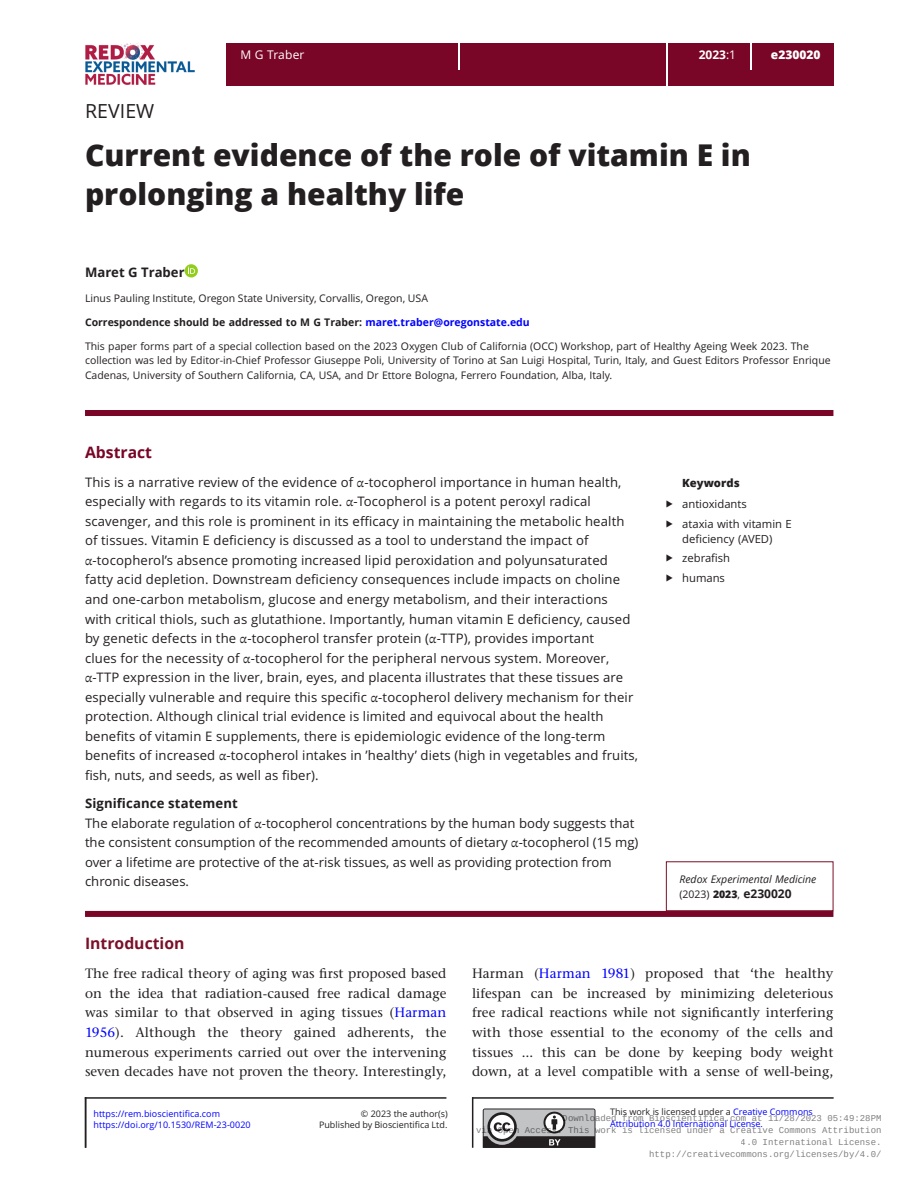
<style>
.page{position:relative;width:919px;height:1187px;background:#fff}
.page>*{position:absolute;margin:0;border:0;box-sizing:border-box;transform-origin:0 0}
.CT{font:800 30px/39px "Open Sans";color:#231f20}
.AT{font:19.5px "Open Sans";letter-spacing:.005em;color:#231f20}
.H1_Rule{font:700 15.75px "Open Sans";color:#7a0f28}
.ABS_H{font:700 15.75px "Open Sans";color:#7a0627}
.TXT{font:500 13.5px/19.5px "Stone Serif ITC Pro";letter-spacing:.005em;color:#231f20;text-align:justify}
.ABS_TXT{font:13.2px/19.5px "Open Sans";letter-spacing:.01em;color:#231f20}
.ABS_TXT_L{font:13.2px/19.5px "Open Sans";color:#231f20}
.ABS_TXT-2{font:700 13.2px "Open Sans";letter-spacing:.01em;color:#231f20}
.AU{font:700 13.2px "Open Sans";color:#231f20}
.t1{font:12px "Open Sans";letter-spacing:.015em;color:#fff}
.t2{font:800 12px "Open Sans";color:#fff}
.t3{font:700 12px "Open Sans";color:#fff}
.t4{font:11.25px/15px "Open Sans";color:#231f20}
.Keywords_Head{font:800 11.25px "Open Sans";color:#231f20}
.FN{font:10.5px/14.7px "Open Sans";color:#231f20}
.Corres{font:700 10.5px "Open Sans";color:#231f20}
.Address{font:10.5px "Open Sans";color:#231f20}
.Corres-2{font:italic 10.5px/14.7px "Open Sans";color:#231f20}
.t5{font:9px/12px "Liberation Mono";color:rgb(0 0 0/.5);text-align:right}
.t6{font:9px "Open Sans";letter-spacing:.005em;color:#00f}
.t7{font:9px "Open Sans";color:#231f20}
.s1{font-weight:400}
.s2{color:#00f}
.s3{font-family:"STIX Two Text"}
.s4{font-style:normal}
.s5{font-weight:800;font-style:normal}
.s6{font-weight:700;font-style:normal;font-size:12px}
</style>
<div class="page">
<div style="left:226px;top:43px;width:607px;height:42px;background:#7a0627"></div>
<hr style="left:666px;top:43px;width:1px;height:42px;background:#fff">
<hr style="left:458px;top:43px;width:2px;height:27px;background:#fff">
<svg style="left:750px;top:43px;width:1px;height:27px"></svg>
<img style="left:85px;top:43px;width:109px;height:42px">
<div style="left:185px;top:264px;width:13px;height:13px;background:#92cd1d;border-radius:50%"></div>
<svg style="left:188px;top:266px;width:7px;height:8px"></svg>
<div style="left:85px;top:410px;width:748px;height:6px;background:#7a0627"></div>
<div style="left:85px;top:910px;width:748px;height:6px;background:#7a0627"></div>
<div style="left:666px;top:861px;width:167px;height:50px;border:1px solid #7a0f28"></div>
<svg style="left:482px;top:1108px;width:113px;height:39px;background:#919091"></svg>
<hr style="left:85px;top:1097px;width:361px;height:1px;background:#231f20">
<hr style="left:85px;top:1097px;width:1px;height:50px;background:#231f20">
<hr style="left:472px;top:1097px;width:1px;height:50px;background:#231f20">
<hr style="left:472px;top:1097px;width:361px;height:1px;background:#231f20">
<p class="t1" style="left:240px;top:47px;width:65px">M G Traber</p>
<p class="t3" style="left:698px;top:46px;width:39px">2023<span class="s1">:1</span></p>
<p class="t2" style="left:771px;top:46px;width:51px">e230020</p>
<p class="AT" style="left:85px;top:97px;width:71px">REVIEW</p>
<p class="CT" style="left:85px;top:134px;width:667px">Current evidence of the role of vitamin E in prolonging a healthy life</p>
<p class="AU" style="left:85px;top:263px;width:101px">Maret G Traber</p>
<p class="Address" style="left:85px;top:291px;width:344px">Linus Pauling Institute, Oregon State University, Corvallis, Oregon, USA</p>
<p class="Corres" style="left:85px;top:314px;width:446px">Correspondence should be addressed to M G Traber: <span class="s2">maret.traber@oregonstate.edu</span></p>
<p class="FN" style="left:85px;top:338px;width:747px">This paper forms part of a special collection based on the 2023 Oxygen Club of California (OCC) Workshop, part of Healthy Ageing Week 2023. The collection was led by Editor-in-Chief Professor Giuseppe Poli, University of Torino at San Luigi Hospital, Turin, Italy, and Guest Editors Professor Enrique<br>Cadenas, University of Southern California, CA, USA, and Dr Ettore Bologna, Ferrero Foundation, Alba, Italy.</p>
<p class="ABS_H" style="left:85px;top:441px;width:69px">Abstract</p>
<p class="ABS_TXT" style="left:85px;top:472px;width:554px">This is a narrative review of the evidence of <span class="s3">α</span>-tocopherol importance in human health, especially with regards to its vitamin role. <span class="s3">α</span>-Tocopherol is a potent peroxyl radical scavenger, and this role is prominent in its efficacy in maintaining the metabolic health of tissues. Vitamin E deficiency is discussed as a tool to understand the impact of <span class="s3">α</span>-tocopherol’s absence promoting increased lipid peroxidation and polyunsaturated fatty acid depletion. Downstream deficiency consequences include impacts on choline and one-carbon metabolism, glucose and energy metabolism, and their interactions<br>with critical thiols, such as glutathione. Importantly, human vitamin E deficiency, caused by genetic defects in the <span class="s3">α</span>-tocopherol transfer protein (<span class="s3">α</span>-TTP), provides important<br>clues for the necessity of <span class="s3">α</span>-tocopherol for the peripheral nervous system. Moreover, <span class="s3">α</span>-TTP expression in the liver, brain, eyes, and placenta illustrates that these tissues are especially vulnerable and require this specific <span class="s3">α</span>-tocopherol delivery mechanism for their protection. Although clinical trial evidence is limited and equivocal about the health benefits of vitamin E supplements, there is epidemiologic evidence of the long-term benefits of increased <span class="s3">α</span>-tocopherol intakes in ’healthy’ diets (high in vegetables and fruits, fish, nuts, and seeds, as well as fiber).</p>
<p class="ABS_TXT-2" style="left:85px;top:794px;width:154px">Significance statement</p>
<p class="ABS_TXT_L" style="left:85px;top:812px;width:555px">The elaborate regulation of <span class="s3">α</span>-tocopherol concentrations by the human body suggests that the consistent consumption of the recommended amounts of dietary <span class="s3">α</span>-tocopherol (15 mg) over a lifetime are protective of the at-risk tissues, as well as providing protection from chronic diseases.</p>
<p class="Keywords_Head" style="left:682px;top:474px;width:59px">Keywords</p>
<p class="t4" style="left:682px;top:496px;width:66px">antioxidants</p>
<p class="t4" style="left:682px;top:516px;width:111px">ataxia with vitamin E deficiency (AVED)</p>
<p class="t4" style="left:682px;top:550px;width:50px">zebrafish</p>
<p class="t4" style="left:682px;top:570px;width:44px">humans</p>
<p class="Corres-2" style="left:679px;top:871px;width:138px">Redox Experimental Medicine <span class="s4">(2023)</span> <span class="s5">2023</span><span class="s4">,</span> <span class="s6">e230020</span></p>
<p class="H1_Rule" style="left:85px;top:932px;width:101px">Introduction</p>
<p class="TXT" style="left:85px;top:964px;width:363px">The free radical theory of aging was first proposed based on the idea that radiation-caused free radical damage was similar to that observed in aging tissues (<span class="s2">Harman 1956</span>). Although the theory gained adherents, the numerous experiments carried out over the intervening seven decades have not proven the theory. Interestingly,</p>
<p class="TXT" style="left:472px;top:964px;width:363px">Harman (<span class="s2">Harman 1981</span>) proposed that ‘the healthy lifespan can be increased by minimizing deleterious free radical reactions while not significantly interfering with those essential to the economy of the cells and tissues … this can be done by keeping body weight down, at a level compatible with a sense of well-being,</p>
<p class="t7" style="left:610px;top:1105px;width:204px">This work is licensed under a <span class="s2">Creative Commons</span></p>
<p class="t7" style="left:361px;top:1107px;width:88px">© 2023 the author(s)</p>
<p class="t6" style="left:93px;top:1107px;width:128px">https://rem.bioscientifica.com</p>
<p class="t5" style="left:476px;top:1112px;width:407px">Downloaded from Bioscientifica.com at 11/28/2023 05:49:28PM<br>via Open Access. This work is licensed under a Creative Commons Attribution 4.0 International License.<br>http://creativecommons.org/licenses/by/4.0/</p>
<p class="t7" style="left:319px;top:1118px;width:130px">Published by Bioscientifica Ltd.</p>
<p class="t6" style="left:610px;top:1116px;width:154px">Attribution 4.0 International License.</p>
<p class="t6" style="left:94px;top:1118px;width:159px">https://doi.org/10.1530/REM-23-0020</p>
</div>
